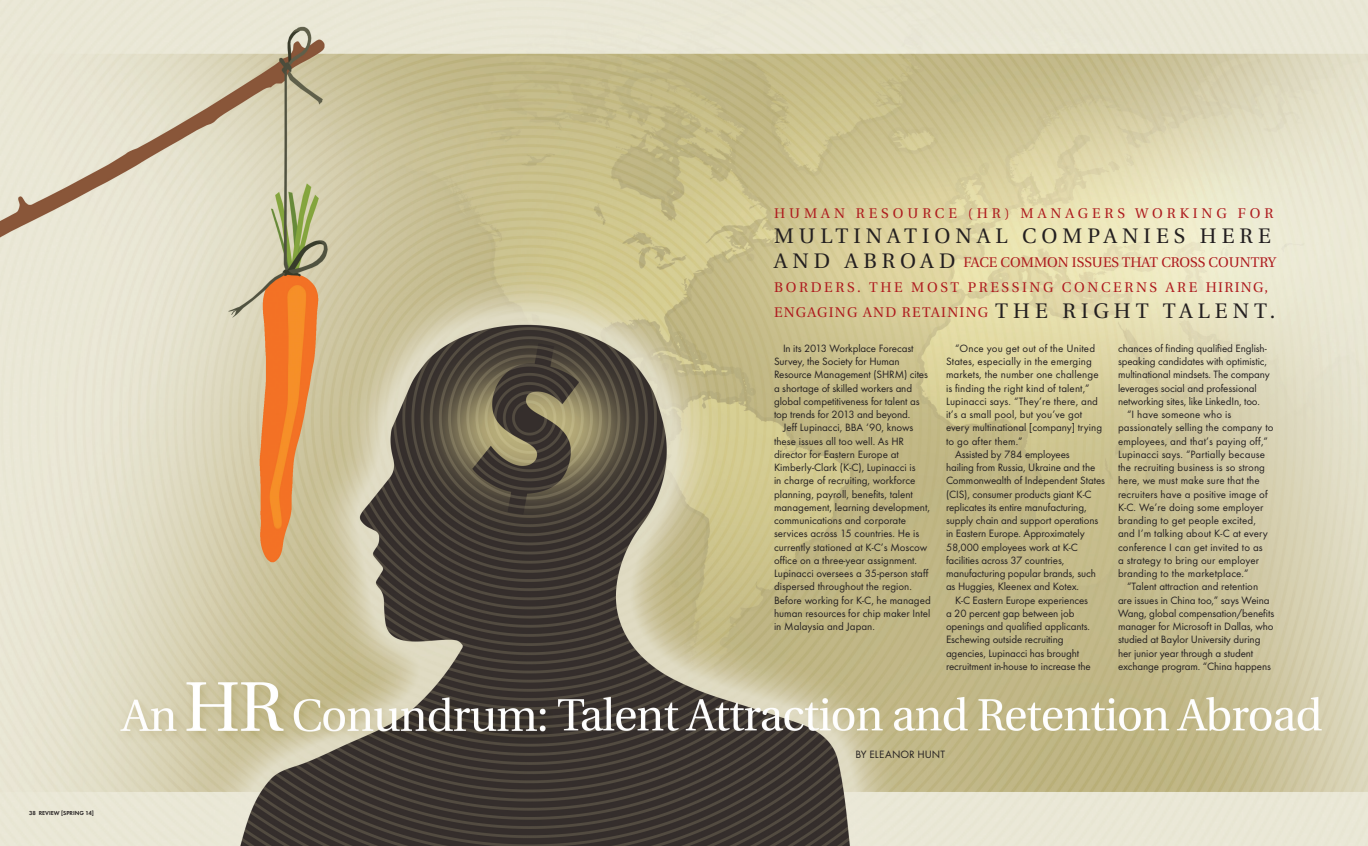
<style>
.page{position:relative;width:1368px;height:846px;background:#fff}
.page>*{position:absolute;margin:0;border:0;box-sizing:border-box;transform-origin:0 0}
.t1{font:21px "Heuristica";letter-spacing:.24em;color:#231f20}
.t2{font:14px/25px "Heuristica";letter-spacing:.09em;color:#ae1a1e}
.t3{font:14px "Heuristica";letter-spacing:.28em;color:#ae1a1e}
.List_Paragraph{font:11px/13.2px "Function";color:#231f20}
.No_Spacing{font:11px/13.2px "Function";letter-spacing:-.01em;color:#231f20}
.t4{font:700 6px "Function";color:#231f20}
.s1{font-size:21px;color:#231f20}
</style>
<div class="page">
<img style="left:0;top:0;width:1368px;height:846px">
<p class="t4" style="left:29px;top:810px;width:66px">38 REVIEW [SPRING 14]</p>
<p class="t3" style="left:774px;top:202px;width:501px">HUMAN RESOURCE (HR) MANAGERS WORKING FOR</p>
<p class="t1" style="left:774px;top:219px;width:498px">MULTINATIONAL COMPANIES HERE</p>
<p class="t2" style="left:774px;top:249px;width:504px"><span class="s1">A N D A B R O A D</span> FACE COMMON ISSUES THAT CROSS COUNTRY<br>BORDERS. THE MOST PRESSING CONCERNS ARE HIRING,<br>ENGAGING AND RETAINING <span class="s1">THE RIGHT TALENT.</span></p>
<p class="List_Paragraph" style="left:774px;top:342px;width:156px;text-indent:9px">In its 2013 Workplace Forecast<br>Survey, the Society for Human<br>Resource Management (SHRM) cites a shortage of skilled workers and global competitiveness for talent as top trends for 2013 and beyond.</p>
<p class="List_Paragraph" style="left:774px;top:421px;width:158px;text-indent:9px">Jeff Lupinacci, BBA ‘90, knows these issues all too well. As HR director for Eastern Europe at Kimberly-Clark (K-C), Lupinacci is<br>in charge of recruiting, workforce planning, payroll, benefits, talent management, learning development, communications and corporate services across 15 countries. He is currently stationed at K-C’s Moscow office on a three-year assignment.<br>Lupinacci oversees a 35-person staff dispersed throughout the region.<br>Before working for K-C, he managed human resources for chip maker Intel in Malaysia and Japan.</p>
<p class="List_Paragraph" style="left:946px;top:342px;width:158px;text-indent:9px">“Once you get out of the United<br>States, especially in the emerging markets, the number one challenge is finding the right kind of talent,”<br>Lupinacci says. “They’re there, and it’s a small pool, but you’ve got every multinational [company] trying to go after them.”</p>
<p class="List_Paragraph" style="left:946px;top:448px;width:161px;text-indent:9px">Assisted by 784 employees<br>hailing from Russia, Ukraine and the Commonwealth of Independent States (CIS), consumer products giant K-C replicates its entire manufacturing, supply chain and support operations in Eastern Europe. Approximately 58,000 employees work at K-C facilities across 37 countries, manufacturing popular brands, such as Huggies, Kleenex and Kotex.</p>
<p class="List_Paragraph" style="left:946px;top:593px;width:146px;text-indent:9px">K-C Eastern Europe experiences a 20 percent gap between job openings and qualified applicants.<br>Eschewing outside recruiting agencies, Lupinacci has brought recruitment in-house to increase the</p>
<p class="List_Paragraph" style="left:1118px;top:342px;width:153px">chances of finding qualified English&shy;speaking candidates with optimistic, multinational mindsets. The company leverages social and professional networking sites, like LinkedIn, too.</p>
<p class="List_Paragraph" style="left:1118px;top:408px;width:157px;text-indent:9px">“I have someone who is passionately selling the company to employees, and that’s paying off,”<br>Lupinacci says. “Partially because the recruiting business is so strong here, we must make sure that the recruiters have a positive image of<br>K-C. We’re doing some employer branding to get people excited, and I’m talking about K-C at every conference I can get invited to as<br>a strategy to bring our employer branding to the marketplace.”</p>
<p class="No_Spacing" style="left:1118px;top:580px;width:158px;text-indent:9px">“Talent attraction and retention are issues in China too,” says Weina Wang, global compensation/benefits manager for Microsoft in Dallas, who studied at Baylor University during her junior year through a student exchange program. “China happens</p>
<p class="List_Paragraph" style="left:855px;top:748px;width:91px">BY ELEANOR HUNT</p>
</div>
